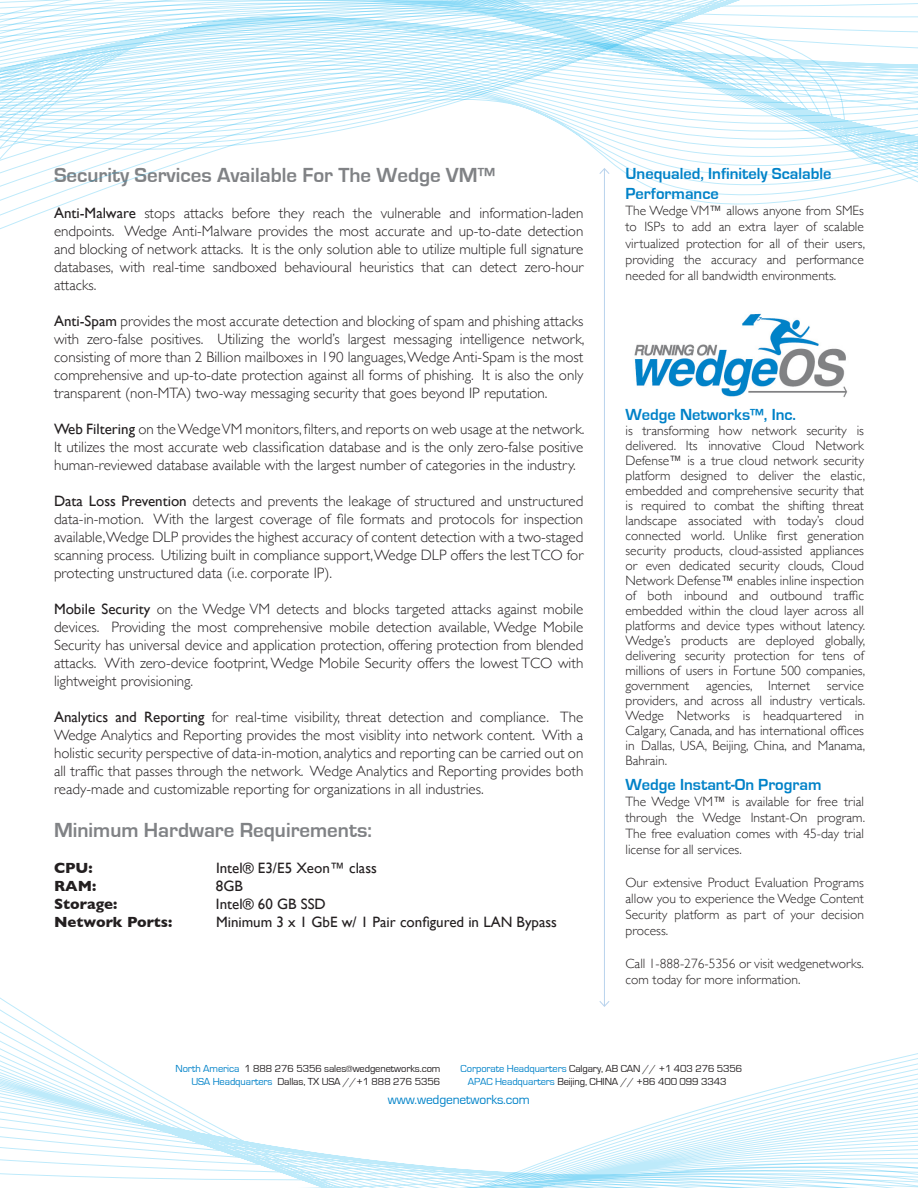
<style>
.page{position:relative;width:918px;height:1188px;background:#fff}
.page>*{position:absolute;margin:0;border:0;box-sizing:border-box;transform-origin:0 0}
.t1{font:700 21px "Eurostile";color:#808285}
.t2{font:700 16.5px/19.8px "Eurostile";color:#0082c8}
.t3{font:300 15px/18px "Gill Sans";color:#231f20;text-align:justify}
.t4{font:15px "Gill Sans";color:#231f20}
.t5{font:700 15px "Gill Sans";color:#231f20}
.t6{font:300 13.5px/15px "Gill Sans";color:#231f20;text-align:justify}
.t7{font:13.5px "Eurostile";letter-spacing:-.01em;color:#0082c8}
.t8{font:10.5px "Eurostile";letter-spacing:-.01em;color:#231f20}
.s1{font-weight:400}
.s2{color:#0082c8}
</style>
<div class="page">
<svg style="left:0;top:0;width:918px;height:16px"></svg>
<svg style="left:0;top:16px;width:918px;height:213px"></svg>
<svg style="left:0;top:997px;width:918px;height:191px"></svg>
<hr style="left:604px;top:169px;width:1px;height:837px;background:#b9d3ed">
<svg style="left:599px;top:168px;width:11px;height:7px"></svg>
<svg style="left:599px;top:1000px;width:11px;height:7px"></svg>
<img style="left:634px;top:313px;width:214px;height:84px">
<p class="t1" style="left:54px;top:164px;width:443px">Security Services Available For The Wedge VM™</p>
<p class="t3" style="left:54px;top:204px;width:531px"><span class="s1">Anti-Malware</span> stops attacks before they reach the vulnerable and information-laden endpoints. Wedge Anti-Malware provides the most accurate and up-to-date detection and blocking of network attacks. It is the only solution able to utilize multiple full signature databases, with real-time sandboxed behavioural heuristics that can detect zero-hour attacks.</p>
<p class="t3" style="left:54px;top:312px;width:532px"><span class="s1">Anti-Spam</span> provides the most accurate detection and blocking of spam and phishing attacks with zero-false positives. Utilizing the world’s largest messaging intelligence network, consisting of more than 2 Billion mailboxes in 190 languages, Wedge Anti-Spam is the most comprehensive and up-to-date protection against all forms of phishing. It is also the only transparent (non-MTA) two-way messaging security that goes beyond IP reputation.</p>
<p class="t3" style="left:54px;top:420px;width:532px"><span class="s1">Web Filtering</span> on the Wedge VM monitors, filters, and reports on web usage at the network.<br>It utilizes the most accurate web classification database and is the only zero-false positive human-reviewed database available with the largest number of categories in the industry.</p>
<p class="t3" style="left:54px;top:492px;width:531px"><span class="s1">Data Loss Prevention</span> detects and prevents the leakage of structured and unstructured data-in-motion. With the largest coverage of file formats and protocols for inspection available,Wedge DLP provides the highest accuracy of content detection with a two-staged scanning process. Utilizing built in compliance support, Wedge DLP offers the lest TCO for protecting unstructured data (i.e. corporate IP).</p>
<p class="t3" style="left:54px;top:600px;width:531px"><span class="s1">Mobile Security</span> on the Wedge VM detects and blocks targeted attacks against mobile devices. Providing the most comprehensive mobile detection available, Wedge Mobile Security has universal device and application protection, offering protection from blended attacks. With zero-device footprint, Wedge Mobile Security offers the lowest TCO with lightweight provisioning.</p>
<p class="t3" style="left:54px;top:708px;width:531px"><span class="s1">Analytics and Reporting</span> for real-time visibility, threat detection and compliance. The Wedge Analytics and Reporting provides the most visiblity into network content. With a holistic security perspective of data-in-motion, analytics and reporting can be carried out on all traffic that passes through the network. Wedge Analytics and Reporting provides both ready-made and customizable reporting for organizations in all industries.</p>
<p class="t1" style="left:54px;top:819px;width:319px">Minimum Hardware Requirements:</p>
<p class="t5" style="left:54px;top:856px;width:40px">CPU:</p>
<p class="t4" style="left:216px;top:860px;width:162px">Intel® E3/E5 Xeon™ class</p>
<p class="t5" style="left:54px;top:874px;width:44px">RAM:</p>
<p class="t4" style="left:216px;top:878px;width:29px">8GB</p>
<p class="t5" style="left:54px;top:892px;width:65px">Storage:</p>
<p class="t4" style="left:216px;top:896px;width:111px">Intel® 60 GB SSD</p>
<p class="t5" style="left:54px;top:910px;width:120px">Network Ports:</p>
<p class="t4" style="left:216px;top:914px;width:343px">Minimum 3 x 1 GbE w/ 1 Pair configured in LAN Bypass</p>
<p class="t2" style="left:626px;top:164px;width:207px">Unequaled, Infinitely Scalable<br>Performance</p>
<p class="t6" style="left:626px;top:202px;width:241px;line-height:16.2px">The Wedge VM™ allows anyone from SMEs to ISPs to add an extra layer of scalable virtualized protection for all of their users, providing the accuracy and performance needed for all bandwidth environments.</p>
<p class="t2" style="left:626px;top:405px;width:172px">Wedge Networks™, Inc.</p>
<p class="t6" style="left:626px;top:422px;width:241px">is transforming how network security is delivered. Its innovative Cloud Network Defense™ is a true cloud network security platform designed to deliver the elastic, embedded and comprehensive security that is required to combat the shifting threat landscape associated with today’s cloud connected world. Unlike first generation security products, cloud-assisted appliances or even dedicated security clouds, Cloud Network Defense™ enables inline inspection of both inbound and outbound traffic embedded within the cloud layer across all platforms and device types without latency.<br>Wedge’s products are deployed globally, delivering security protection for tens of millions of users in Fortune 500 companies, government agencies, Internet service providers, and across all industry verticals.<br>Wedge Networks is headquartered in Calgary, Canada, and has international offices in Dallas, USA, Beijing, China, and Manama, Bahrain.</p>
<p class="t2" style="left:626px;top:775px;width:198px">Wedge Instant-On Program</p>
<p class="t6" style="left:626px;top:793px;width:241px;line-height:16.2px">The Wedge VM™ is available for free trial through the Wedge Instant-On program.<br>The free evaluation comes with 45-day trial license for all services.</p>
<p class="t6" style="left:626px;top:874px;width:240px;line-height:16.2px">Our extensive Product Evaluation Programs allow you to experience the Wedge Content Security platform as part of your decision process.</p>
<p class="t6" style="left:626px;top:955px;width:240px;line-height:16.2px">Call 1-888-276-5356 or visit wedgenetworks. com today for more information.</p>
<p class="t8" style="left:176px;top:1063px;width:267px"><span class="s2">North America</span> 1 888 276 5356 sales@wedgenetworks.com</p>
<p class="t8" style="left:461px;top:1063px;width:283px"><span class="s2">Corporate Headquarters</span> Calgary, AB CAN // +1 403 276 5356</p>
<p class="t8" style="left:191px;top:1076px;width:250px"><span class="s2">USA Headquarters</span> Dallas, TX USA //+1 888 276 5356</p>
<p class="t8" style="left:468px;top:1076px;width:260px"><span class="s2">APAC Headquarters</span> Beijing, CHINA // +86 400 099 3343</p>
<p class="t7" style="left:388px;top:1092px;width:144px">www.wedgenetworks.com</p>
</div>
